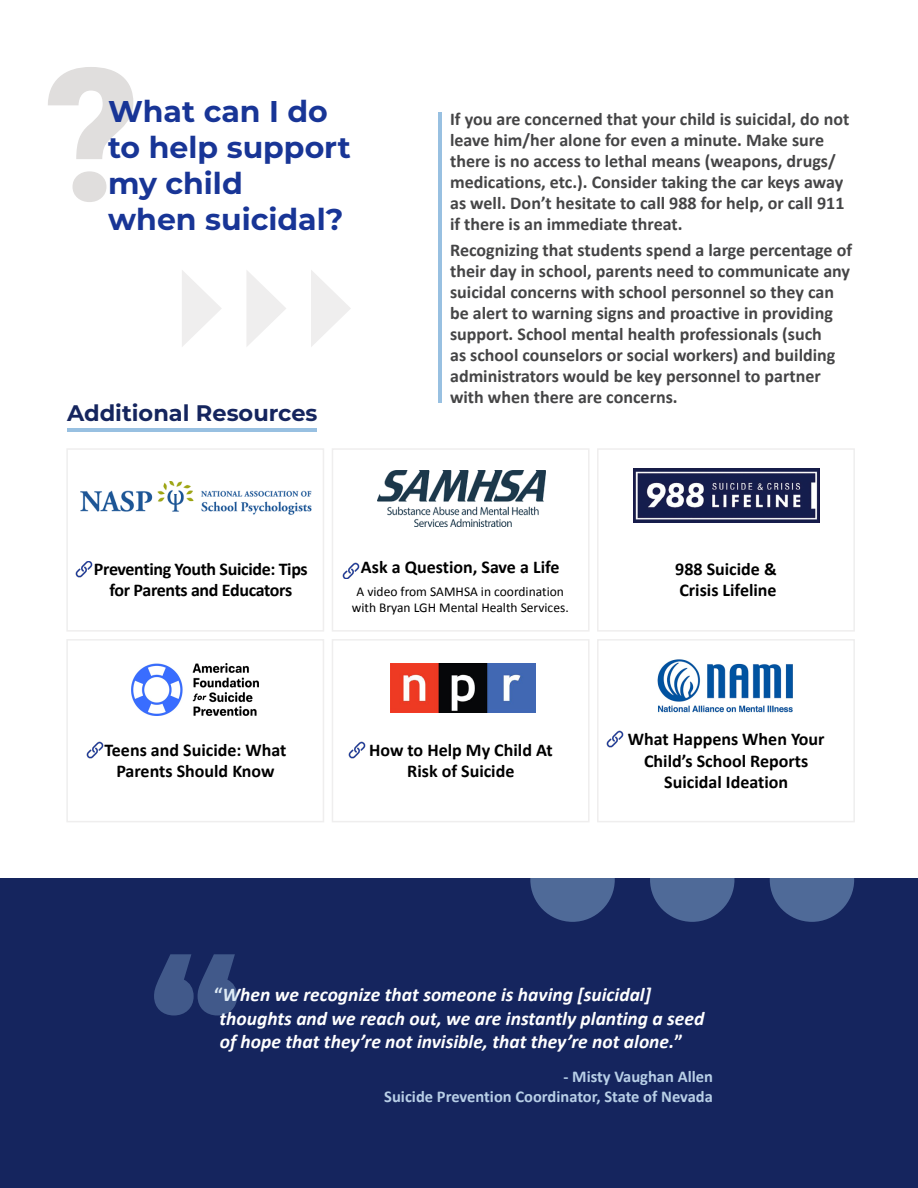
<style>
.page{position:relative;width:918px;height:1188px;background:#fff}
.page>*{position:absolute;margin:0;border:0;box-sizing:border-box;transform-origin:0 0}
.t1{font:900 186px "Roboto";color:#e0dedd}
.t2{font:900 150px "Montserrat";color:#98c0e1}
.t3{font:700 30px/36px "Montserrat";color:#183596}
.t4{font:700 22.5px "Montserrat";color:#15255e}
.t5{font:italic 700 19.5px/23.4px "Calibri";color:#fff}
.t6{font:700 18px/21px "Calibri";color:#454546}
.t7{font:700 18px/21.6px "Calibri";color:#000;text-align:center}
.t8{font:700 18px/21.6px "Calibri";letter-spacing:-.02em;color:#000;text-align:center}
.t9{font:700 16.5px "Calibri";color:#b8cfe7}
.t10{font:13.5px/16.2px "Calibri";color:#000;text-align:center}
.s1{font-style:normal}
</style>
<div class="page">
<div style="left:0;top:878px;width:918px;height:310px;background:#15255e"></div>
<div style="left:530px;top:837px;width:85px;height:85px;background:#4f6a98;border-radius:50%"></div>
<div style="left:650px;top:837px;width:84px;height:85px;background:#4f6a98;border-radius:50%"></div>
<div style="left:770px;top:837px;width:84px;height:85px;background:#4f6a98;border-radius:50%"></div>
<div style="left:486px;top:836px;width:432px;height:42px;background:#fff"></div>
<div style="left:66px;top:639px;width:258px;height:183px;border:2px solid #efeeee"></div>
<div style="left:332px;top:639px;width:258px;height:183px;border:2px solid #efeeee"></div>
<div style="left:597px;top:639px;width:258px;height:183px;border:2px solid #efeeee"></div>
<img style="left:87px;top:742px;width:17px;height:16px">
<img style="left:348px;top:742px;width:17px;height:16px">
<img style="left:607px;top:731px;width:17px;height:16px">
<svg style="left:182px;top:270px;width:40px;height:77px"></svg>
<svg style="left:247px;top:271px;width:39px;height:75px"></svg>
<svg style="left:311px;top:270px;width:40px;height:77px"></svg>
<img style="left:390px;top:664px;width:146px;height:48px">
<img style="left:131px;top:663px;width:128px;height:52px">
<img style="left:657px;top:659px;width:136px;height:54px">
<div style="left:66px;top:448px;width:258px;height:184px;border:2px solid #efeeee"></div>
<div style="left:332px;top:448px;width:258px;height:184px;border:2px solid #efeeee"></div>
<div style="left:597px;top:448px;width:258px;height:184px;border:2px solid #efeeee"></div>
<img style="left:76px;top:561px;width:17px;height:17px">
<img style="left:81px;top:481px;width:230px;height:34px">
<img style="left:377px;top:470px;width:168px;height:56px">
<img style="left:634px;top:469px;width:185px;height:53px">
<hr style="left:438px;top:112px;width:4px;height:290px;background:#98c0e1">
<hr style="left:67px;top:428px;width:250px;height:4px;background:#98c0e1">
<img style="left:343px;top:562px;width:17px;height:17px">
<h1 class="t1" style="left:45px;top:5px;width:96px">?</h1>
<h3 class="t3" style="left:108px;top:92px;width:244px">What can I do to help support my child<br>when suicidal?</h3>
<p class="t4" style="left:67px;top:396px;width:252px">Additional Resources</p>
<p class="t6" style="left:450px;top:108px;width:401px">If you are concerned that your child is suicidal, do not leave him/her alone for even a minute. Make sure there is no access to lethal means (weapons, drugs/ medications, etc.). Consider taking the car keys away as well. Don’t hesitate to call 988 for help, or call 911 if there is an immediate threat.</p>
<p class="t6" style="left:450px;top:239px;width:403px">Recognizing that students spend a large percentage of their day in school, parents need to communicate any suicidal concerns with school personnel so they can be alert to warning signs and proactive in providing support. School mental health professionals (such<br>as school counselors or social workers) and building administrators would be key personnel to partner with when there are concerns.</p>
<p class="t8" style="left:94px;top:557px;width:215px">Preventing Youth Suicide: Tips for Parents and Educators</p>
<p class="t7" style="left:361px;top:556px;width:200px">Ask a Question, Save a Life</p>
<p class="t10" style="left:352px;top:583px;width:219px">A video from SAMHSA in coordination with Bryan LGH Mental Health Services.</p>
<p class="t7" style="left:675px;top:557px;width:103px;text-align:left">988 Suicide &amp;<br>Crisis Lifeline</p>
<p class="t7" style="left:105px;top:738px;width:183px">Teens and Suicide: What<br>Parents Should Know</p>
<p class="t7" style="left:369px;top:738px;width:185px">How to Help My Child At<br>Risk of Suicide</p>
<p class="t7" style="left:628px;top:728px;width:198px">What Happens When Your<br>Child’s School Reports<br>Suicidal Ideation</p>
<h2 class="t2" style="left:151px;top:900px;width:91px">“</h2>
<p class="t5" style="left:214px;top:982px;width:492px"><span class="s1">“</span>When we recognize that someone is having [suicidal] thoughts and we reach out, we are instantly planting a seed of hope that they’re not invisible, that they’re not alone.<span class="s1">”</span></p>
<p class="t9" style="left:563px;top:1065px;width:151px">- Misty Vaughan Allen</p>
<p class="t9" style="left:384px;top:1085px;width:330px">Suicide Prevention Coordinator, State of Nevada</p>
</div>
